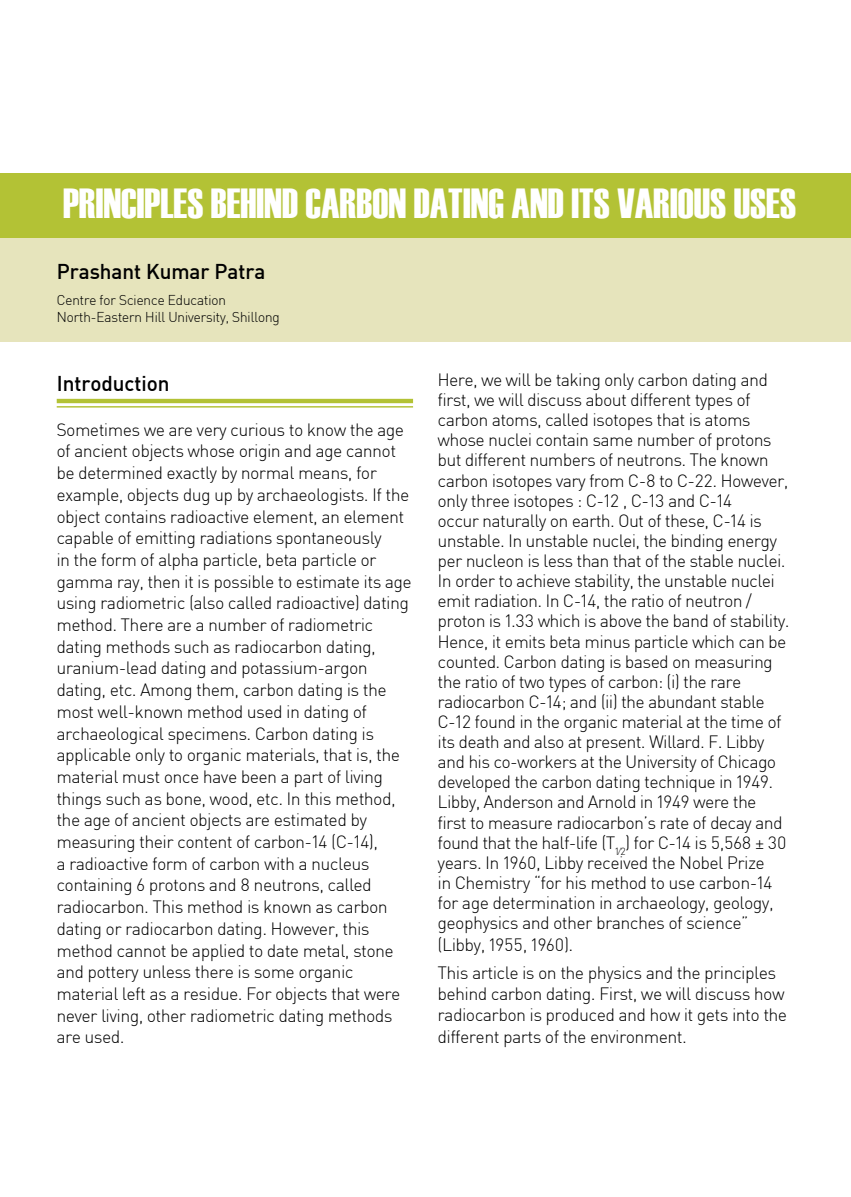
<style>
.page{position:relative;width:851px;height:1197px;background:#fff}
.page>*{position:absolute;margin:0;border:0;box-sizing:border-box;transform-origin:0 0}
.t1{font:42px "Haettenschweiler";color:#fff}
.t2{font:500 21px "Sapient Sans";color:#000}
.t3{font:300 17.5px/21.7px "Sapient Sans";color:#000}
.t4{font:300 14px/16.8px "Sapient Sans";color:#000}
</style>
<div class="page">
<div style="left:0;top:173px;width:850px;height:66px;background:#b3c235"></div>
<div style="left:0;top:239px;width:850px;height:103px;background:#e6e4bc"></div>
<hr style="left:57px;top:399px;width:356px;height:4px;background:#b3c235">
<hr style="left:57px;top:406px;width:356px;height:2px;background:#b3c235">
<p class="t1" style="left:63px;top:175px;width:30px">PRINCI</p>
<p class="t1" style="left:144px;top:175px;width:179px">PLES BEHIND CARBON</p>
<p class="t1" style="left:414px;top:175px;width:382px">DATING AND ITS VARIOUS USES</p>
<p class="t2" style="left:57px;top:258px;width:210px">Prashant Kumar Patra</p>
<p class="t4" style="left:57px;top:291px;width:224px">Centre for Science Education<br>North-Eastern Hill University, Shillong</p>
<p class="t2" style="left:57px;top:370px;width:114px">Introduction</p>
<p class="t3" style="left:57px;top:418px;width:356px">Sometimes we are very curious to know the age of ancient objects whose origin and age cannot be determined exactly by normal means, for example, objects dug up by archaeologists. If the object contains radioactive element, an element capable of emitting radiations spontaneously<br>in the form of alpha particle, beta particle or gamma ray, then it is possible to estimate its age using radiometric (also called radioactive) dating method. There are a number of radiometric dating methods such as radiocarbon dating, uranium-lead dating and potassium-argon dating, etc. Among them, carbon dating is the most well-known method used in dating of archaeological specimens. Carbon dating is applicable only to organic materials, that is, the material must once have been a part of living things such as bone, wood, etc. In this method, the age of ancient objects are estimated by measuring their content of carbon‐14 (C‐14),<br>a radioactive form of carbon with a nucleus containing 6 protons and 8 neutrons, called radiocarbon. This method is known as carbon dating or radiocarbon dating. However, this method cannot be applied to date metal, stone and pottery unless there is some organic material left as a residue. For objects that were never living, other radiometric dating methods are used.</p>
<p class="t3" style="left:438px;top:369px;width:353px;line-height:20.1px">Here, we will be taking only carbon dating and first, we will discuss about different types of carbon atoms, called isotopes that is atoms whose nuclei contain same number of protons but different numbers of neutrons. The known carbon isotopes vary from C‐8 to C‐22. However, only three isotopes : C‐12 , C‐13 and C‐14<br>occur naturally on earth. Out of these, C‐14 is unstable. In unstable nuclei, the binding energy per nucleon is less than that of the stable nuclei.<br>In order to achieve stability, the unstable nuclei emit radiation. In C‐14, the ratio of neutron / proton is 1.33 which is above the band of stability.<br>Hence, it emits beta minus particle which can be counted. Carbon dating is based on measuring the ratio of two types of carbon: (i) the rare radiocarbon C‐14; and (ii) the abundant stable C‐12 found in the organic material at the time of its death and also at present. Willard. F. Libby and his co-workers at the University of Chicago developed the carbon dating technique in 1949.<br>Libby, Anderson and Arnold in 1949 were the<br>first to measure radiocarbon’s rate of decay and found that the half-life (T<sub>1⁄2</sub>) for C‐14 is 5,568 ± 30 years. In 1960, Libby received the Nobel Prize<br>in Chemistry “for his method to use carbon-14 for age determination in archaeology, geology, geophysics and other branches of science” (Libby, 1955, 1960).</p>
<p class="t3" style="left:438px;top:962px;width:350px">This article is on the physics and the principles behind carbon dating. First, we will discuss how radiocarbon is produced and how it gets into the different parts of the environment.</p>
</div>
